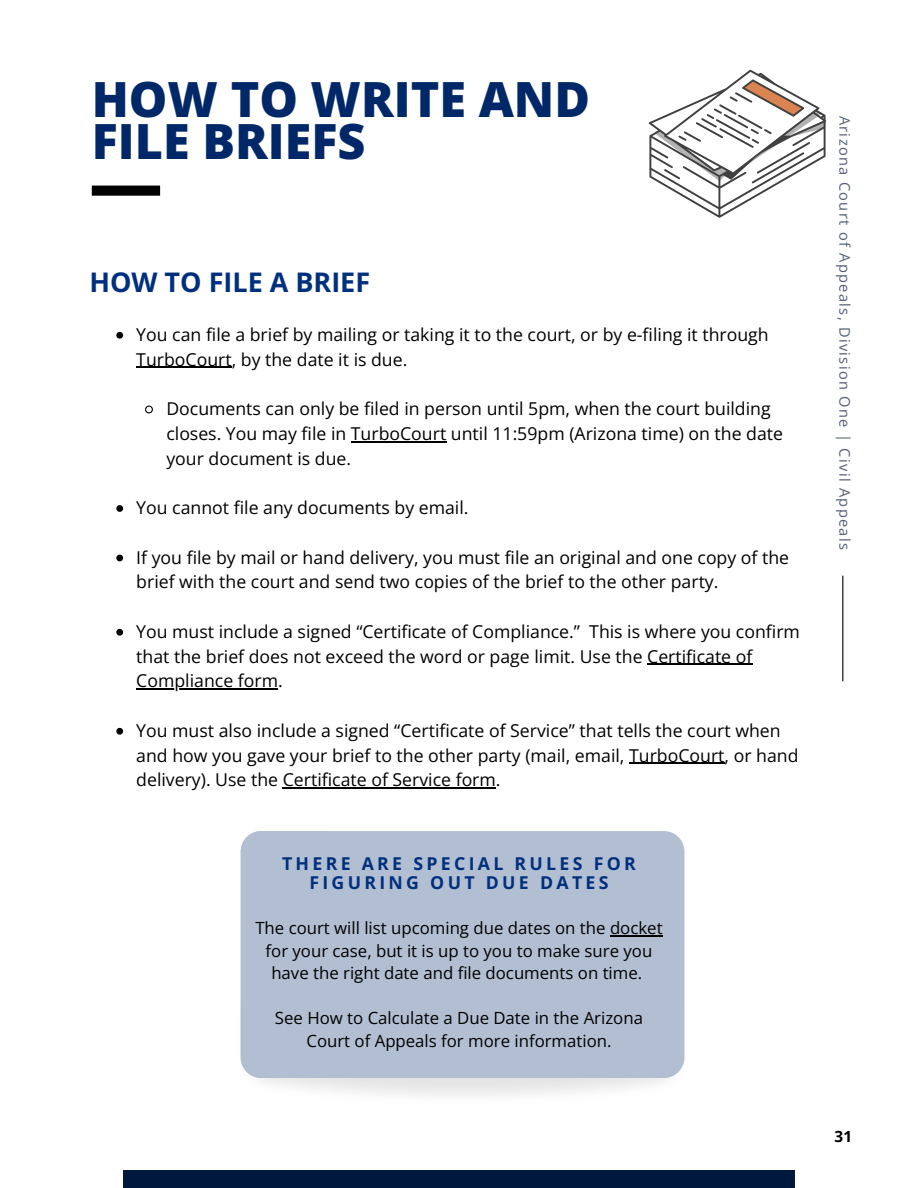
<style>
.page{position:relative;width:918px;height:1188px;background:#fff}
.page>*{position:absolute;margin:0;border:0;box-sizing:border-box;transform-origin:0 0}
.t1{font:800 48.6px/41.7px "Open Sans";color:#002868}
.t2{font:700 27px "Open Sans";color:#00307d}
.t3{font:17.7px/24.8px "Open Sans";color:#000}
.t4{font:700 17.7px/19.2px "Open Sans";letter-spacing:.185em;color:#00307d;text-align:center}
.t5{font:16.8px/22.5px "Open Sans";color:#000;text-align:center}
.t6{font:700 15.3px "Open Sans";color:#000}
.t7{font:14.55px "Open Sans";letter-spacing:.09em;color:#545e75}
</style>
<div class="page">
<svg style="left:649px;top:70px;width:177px;height:148px"></svg>
<div style="left:92px;top:186px;width:68px;height:10px;background:#000"></div>
<div style="left:123px;top:1170px;width:672px;height:18px;background:#00183e"></div>
<svg style="left:116px;top:332px;width:7px;height:7px"></svg>
<hr style="left:136px;top:367px;width:96px;height:1px;background:#000">
<svg style="left:145px;top:405px;width:8px;height:9px"></svg>
<hr style="left:351px;top:441px;width:95px;height:1px;background:#000">
<svg style="left:116px;top:505px;width:7px;height:7px"></svg>
<svg style="left:116px;top:555px;width:7px;height:6px"></svg>
<svg style="left:116px;top:629px;width:7px;height:7px"></svg>
<hr style="left:647px;top:664px;width:105px;height:1px;background:#000">
<hr style="left:136px;top:689px;width:142px;height:1px;background:#000">
<svg style="left:116px;top:728px;width:7px;height:7px"></svg>
<hr style="left:629px;top:763px;width:96px;height:1px;background:#000">
<hr style="left:283px;top:788px;width:213px;height:1px;background:#000">
<hr style="left:842px;top:576px;width:1px;height:105px;background:#000">
<div style="left:354px;top:831px;width:330px;height:247px;background:#b2bed2"></div>
<div style="left:241px;top:831px;width:113px;height:247px;background:#b2bed2"></div>
<hr style="left:610px;top:935px;width:53px;height:1px;background:#000">
<h1 class="t1" style="left:92px;top:77px;width:500px">HOW TO WRITE AND<br>FILE BRIEFS</h1>
<p class="t2" style="left:89px;top:263px;width:282px">HOW TO FILE A BRIEF</p>
<p class="t3" style="left:136px;top:322px;width:634px">You can file a brief by mailing or taking it to the court, or by e-filing it through<br>TurboCourt, by the date it is due.</p>
<h2 class="t3" style="left:166px;top:396px;width:618px">Documents can only be filed in person until 5pm, when the court building closes. You may file in TurboCourt until 11:59pm (Arizona time) on the date your document is due.</h2>
<p class="t3" style="left:136px;top:495px;width:334px">You cannot file any documents by email.</p>
<p class="t3" style="left:136px;top:544px;width:654px">If you file by mail or hand delivery, you must file an original and one copy of the brief with the court and send two copies of the brief to the other party.</p>
<p class="t3" style="left:136px;top:619px;width:665px">You must include a signed “Certificate of Compliance.” This is where you confirm that the brief does not exceed the word or page limit. Use the Certificate of</p>
<p class="t3" style="left:136px;top:668px;width:148px">Compliance form.</p>
<p class="t3" style="left:136px;top:718px;width:664px">You must also include a signed “Certificate of Service” that tells the court when and how you gave your brief to the other party (mail, email, TurboCourt, or hand delivery). Use the Certificate of Service form.</p>
<h4 class="t4" style="left:282px;top:854px;width:355px">THERE ARE SPECIAL RULES FOR<br>FIGURING OUT DUE DATES</h4>
<h3 class="t5" style="left:255px;top:916px;width:409px">The court will list upcoming due dates on the docket for your case, but it is up to you to make sure you have the right date and file documents on time.</h3>
<h4 class="t5" style="left:275px;top:1006px;width:370px">See How to Calculate a Due Date in the Arizona<br>Court of Appeals for more information.</h4>
<p class="t7" style="left:855px;top:116px;width:436px;rotate:90deg">Arizona Court of Appeals, Division One | Civil Appeals</p>
<p class="t6" style="left:835px;top:1125px;width:19px">31</p>
</div>
